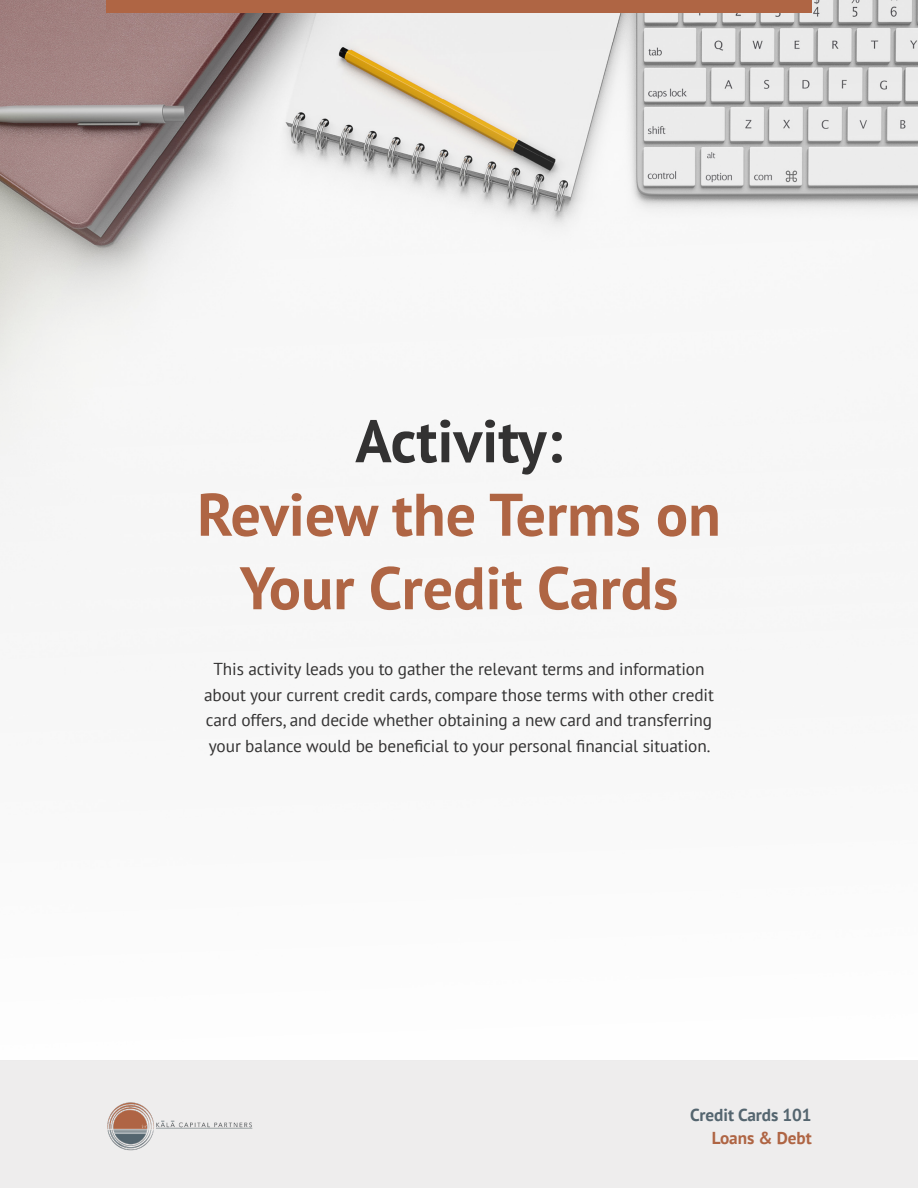
<style>
.page{position:relative;width:918px;height:1188px;background:#fff}
.page>*{position:absolute;margin:0;border:0;box-sizing:border-box;transform-origin:0 0}
.t1{font:700 60px/73.5px "PT Sans";color:#af6544;text-align:center}
.t2{font:700 60px "PT Sans";color:#333232}
.t3{font:17.25px/25.5px "PT Sans";letter-spacing:-.005em;color:#333232;text-align:center}
.t4{font:700 17.25px "PT Sans";letter-spacing:-.005em;color:#54656f}
.t5{font:700 17.25px "PT Sans";letter-spacing:-.005em;color:#af6544}
</style>
<div class="page">
<div style="left:0;top:1060px;width:918px;height:128px;background:#eeeded"></div>
<img style="left:107px;top:1102px;width:146px;height:49px">
<img style="left:0;top:0;width:918px;height:529px">
<div style="left:106px;top:0;width:706px;height:13px;background:#af6544"></div>
<h1 class="t2" style="left:355px;top:402px;width:209px">Activity:</h1>
<h1 class="t1" style="left:197px;top:477px;width:525px">Review the Terms on<br>Your Credit Cards</h1>
<p class="t3" style="left:204px;top:656px;width:511px">This activity leads you to gather the relevant terms and information about your current credit cards, compare those terms with other credit card offers, and decide whether obtaining a new card and transferring your balance would be beneficial to your personal financial situation.</p>
<p class="t4" style="left:690px;top:1104px;width:123px">Credit Cards 101</p>
<p class="t5" style="left:712px;top:1126px;width:101px">Loans &amp; Debt</p>
</div>
